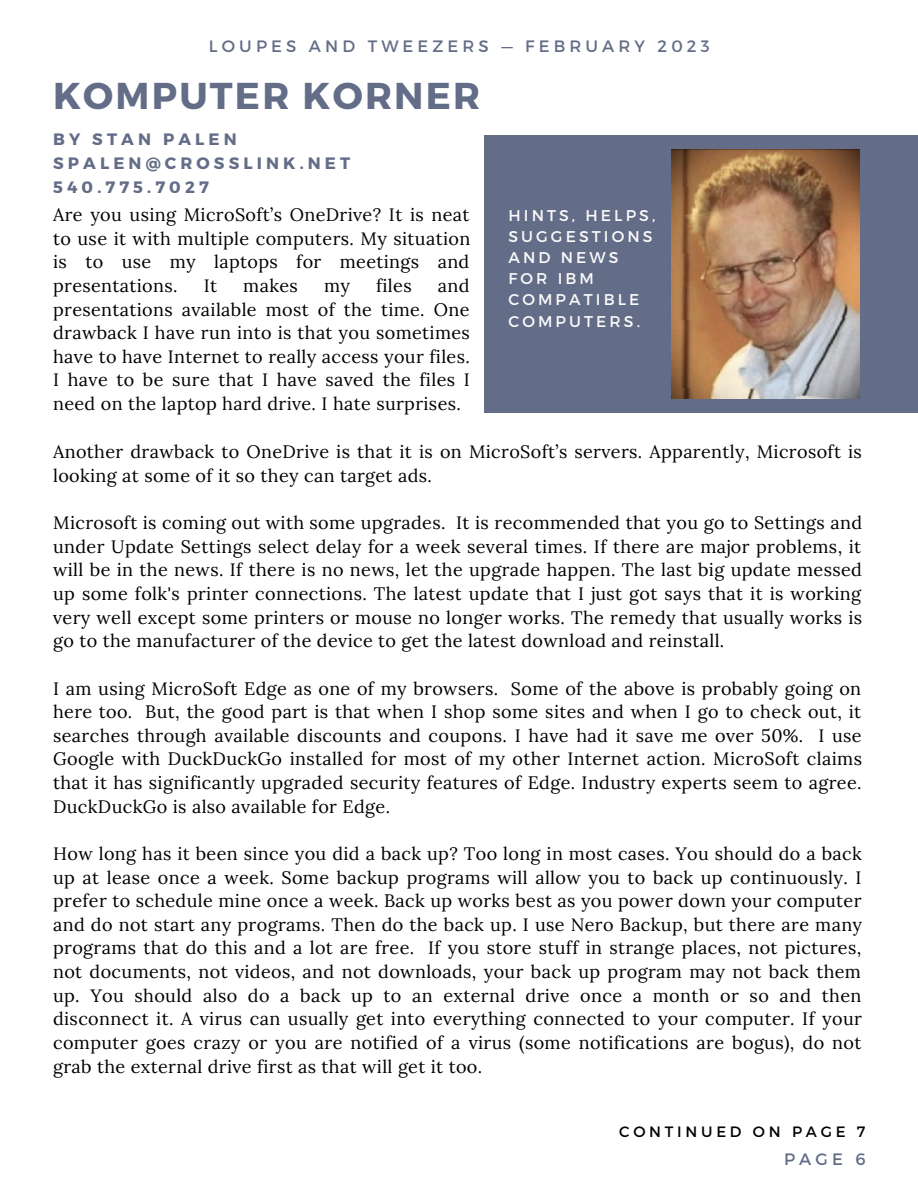
<style>
.page{position:relative;width:918px;height:1188px;background:#fff}
.page>*{position:absolute;margin:0;border:0;box-sizing:border-box;transform-origin:0 0}
.t1{font:700 37.35px "Montserrat";letter-spacing:.06em;color:#646d87}
.t2{font:18px/23.7px "Lora";letter-spacing:.02em;color:#010101;text-align:justify}
.t3{font:700 16.5px/23.7px "Montserrat";letter-spacing:.25em;color:#646d87}
.t4{font:16.5px "Montserrat";letter-spacing:.25em;color:#646d87}
.t5{font:15.6px/21.1px "Montserrat";letter-spacing:.2em;color:#fbfbfb}
.t6{font:15px "Montserrat";letter-spacing:.25em;color:#000}
</style>
<div class="page">
<div style="left:484px;top:135px;width:434px;height:278px;background:#646d87"></div>
<img style="left:672px;top:149px;width:188px;height:250px">
<p class="t4" style="left:209px;top:35px;width:502px">LOUPES AND TWEEZERS — FEBRUARY 2023</p>
<h1 class="t1" style="left:53px;top:72px;width:429px">KOMPUTER KORNER</h1>
<p class="t3" style="left:53px;top:127px;width:299px">BY STAN PALEN<br>SPALEN@CROSSLINK.NET<br>540.775.7027</p>
<p class="t2" style="left:53px;top:203px;width:419px">Are you using MicroSoft’s OneDrive? It is neat to use it with multiple computers. My situation is to use my laptops for meetings and presentations.</p>
<p class="t2" style="left:204px;top:274px;width:15px">It</p>
<p class="t2" style="left:243px;top:274px;width:56px">makes</p>
<p class="t2" style="left:324px;top:274px;width:27px">my</p>
<p class="t2" style="left:376px;top:274px;width:37px">files</p>
<p class="t2" style="left:53px;top:274px;width:418px;text-indent:385px">and presentations available most of the time. One drawback I have run into is that you sometimes have to have Internet to really access your files.<br>I have to be sure that I have saved the files I need on the laptop hard drive. I hate surprises.</p>
<p class="t5" style="left:508px;top:204px;width:148px">HINTS, HELPS,<br>SUGGESTIONS<br>AND NEWS<br>FOR IBM<br>COMPATIBLE<br>COMPUTERS.</p>
<p class="t2" style="left:53px;top:440px;width:810px">Another drawback to OneDrive is that it is on MicroSoft’s servers. Apparently, Microsoft is looking at some of it so they can target ads.</p>
<p class="t2" style="left:53px;top:511px;width:811px">Microsoft is coming out with some upgrades. It is recommended that you go to Settings and under Update Settings select delay for a week several times. If there are major problems, it will be in the news. If there is no news, let the upgrade happen. The last big update messed up some folk's printer connections. The latest update that I just got says that it is working very well except some printers or mouse no longer works. The remedy that usually works is go to the manufacturer of the device to get the latest download and reinstall.</p>
<p class="t2" style="left:53px;top:676px;width:810px">I am using MicroSoft Edge as one of my browsers. Some of the above is probably going on here too. But, the good part is that when I shop some sites and when I go to check out, it searches through available discounts and coupons. I have had it save me over 50%. I use Google with DuckDuckGo installed for most of my other Internet action. MicroSoft claims that it has significantly upgraded security features of Edge. Industry experts seem to agree.<br>DuckDuckGo is also available for Edge.</p>
<p class="t2" style="left:53px;top:842px;width:811px">How long has it been since you did a back up? Too long in most cases. You should do a back up at lease once a week. Some backup programs will allow you to back up continuously. I prefer to schedule mine once a week. Back up works best as you power down your computer and do not start any programs. Then do the back up. I use Nero Backup, but there are many programs that do this and a lot are free. If you store stuff in strange places, not pictures, not documents, not videos, and not downloads, your back up program may not back them up. You should also do a back up to an external drive once a month or so and then disconnect it. A virus can usually get into everything connected to your computer. If your computer goes crazy or you are notified of a virus (some notifications are bogus), do not grab the external drive first as that will get it too.</p>
<p class="t6" style="left:619px;top:1122px;width:248px">CONTINUED ON PAGE 7</p>
<p class="t4" style="left:784px;top:1149px;width:83px">PAGE 6</p>
</div>
